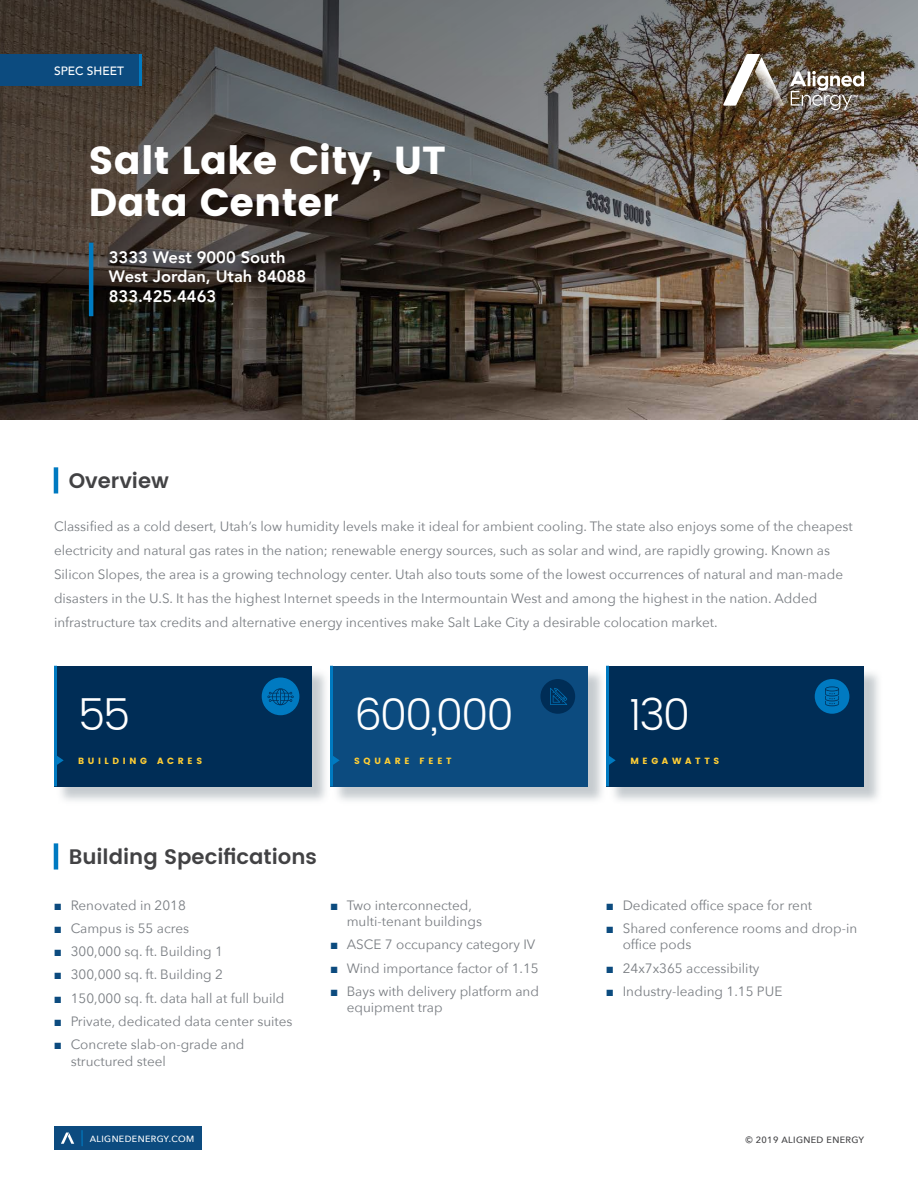
<style>
.page{position:relative;width:918px;height:1188px;background:#fff}
.page>*{position:absolute;margin:0;border:0;box-sizing:border-box;transform-origin:0 0}
.t1{font:300 43.5px "Poppins";letter-spacing:-.05em;color:#fff}
.t2{font:39px/41.5px "Poppins";color:#fff}
.t3{font:600 21px "Poppins";color:#424244}
.t4{font:800 16.5px/19.8px "Avenir";color:#fff}
.t5{font:13.5px/24px "Avenir Next";color:#797d82}
.t6{font:500 12px "Avenir";color:#fff}
.t7{font:500 9.15px "Avenir Next";letter-spacing:.04em;color:#424244}
.t8{font:9px "Poppins";letter-spacing:.41em;color:#ffce35}
.t9{font:500 9px "Avenir Next";letter-spacing:.04em;color:#fff}
.s1{font-family:"Arial";color:#0c4b7f}
</style>
<div class="page">
<div style="left:54px;top:1127px;width:147px;height:23px;background:#0c4b7f"></div>
<svg style="left:61px;top:1133px;width:13px;height:11px"></svg>
<svg style="left:81px;top:1130px;width:2px;height:16px"></svg>
<img style="left:0;top:0;width:918px;height:419px">
<div style="left:56px;top:668px;width:827px;height:137px;background:#b4bbc0;opacity:.75"></div>
<div style="left:54px;top:666px;width:258px;height:120px;background:#002d56"></div>
<div style="left:330px;top:666px;width:258px;height:120px;background:#0c4b7f"></div>
<div style="left:606px;top:666px;width:258px;height:120px;background:#002d56"></div>
<div style="left:0;top:54px;width:142px;height:31px;background:#007ac1"></div>
<div style="left:0;top:54px;width:139px;height:31px;background:#0c4b7f"></div>
<svg style="left:723px;top:54px;width:61px;height:52px"></svg>
<svg style="left:790px;top:71px;width:74px;height:39px"></svg>
<hr style="left:89px;top:243px;width:4px;height:73px;background:#007ac1">
<div style="left:815px;top:679px;width:34px;height:35px;background:#007ac1;border-radius:50%"></div>
<svg style="left:825px;top:686px;width:14px;height:20px"></svg>
<div style="left:540px;top:679px;width:35px;height:35px;background:#002d56;border-radius:50%"></div>
<svg style="left:550px;top:688px;width:17px;height:17px"></svg>
<div style="left:262px;top:678px;width:37px;height:36px;background:#007ac1;border-radius:50%"></div>
<div style="left:262px;top:678px;width:37px;height:37px;border:2px solid #007ac1;border-radius:50%"></div>
<svg style="left:267px;top:688px;width:27px;height:17px"></svg>
<hr style="left:54px;top:843px;width:4px;height:27px;background:#007ac1">
<hr style="left:54px;top:467px;width:4px;height:26px;background:#007ac1">
<svg style="left:57px;top:756px;width:7px;height:9px"></svg>
<hr style="left:54px;top:666px;width:3px;height:120px;background:#007ac1">
<svg style="left:333px;top:756px;width:7px;height:9px"></svg>
<hr style="left:330px;top:666px;width:3px;height:120px;background:#007ac1">
<svg style="left:609px;top:756px;width:7px;height:9px"></svg>
<hr style="left:606px;top:666px;width:3px;height:120px;background:#007ac1">
<p class="t6" style="left:54px;top:60px;width:72px">SPEC SHEET</p>
<h2 class="t2" style="left:89px;top:140px;width:359px">Salt Lake City, UT<br>Data Center</h2>
<p class="t4" style="left:109px;top:247px;width:199px">3333 West 9000 South<br>West Jordan, Utah 84088<br>833.425.4463</p>
<h3 class="t3" style="left:69px;top:465px;width:102px">Overview</h3>
<p class="t5" style="left:54px;top:513px;width:800px">Classified as a cold desert, Utah’s low humidity levels make it ideal for ambient cooling. The state also enjoys some of the cheapest electricity and natural gas rates in the nation; renewable energy sources, such as solar and wind, are rapidly growing. Known as Silicon Slopes, the area is a growing technology center. Utah also touts some of the lowest occurrences of natural and man-made disasters in the U.S. It has the highest Internet speeds in the Intermountain West and among the highest in the nation. Added infrastructure tax credits and alternative energy incentives make Salt Lake City a desirable colocation market.</p>
<h1 class="t1" style="left:78px;top:683px;width:54px">55</h1>
<h1 class="t1" style="left:354px;top:683px;width:161px">600,000</h1>
<h1 class="t1" style="left:629px;top:683px;width:63px">130</h1>
<p class="t8" style="left:354px;top:756px;width:99px">SQUARE FEET</p>
<p class="t8" style="left:630px;top:756px;width:91px">MEGAWATTS</p>
<p class="t8" style="left:78px;top:756px;width:126px">BUILDING ACRES</p>
<h3 class="t3" style="left:69px;top:841px;width:250px">Building Specifications</h3>
<p class="t5" style="left:54px;top:892px;width:134px"><span class="s1">■</span> Renovated in 2018</p>
<p class="t5" style="left:54px;top:916px;width:137px"><span class="s1">■</span> Campus is 55 acres</p>
<p class="t5" style="left:54px;top:939px;width:170px"><span class="s1">■</span> 300,000 sq. ft. Building 1</p>
<p class="t5" style="left:54px;top:962px;width:170px"><span class="s1">■</span> 300,000 sq. ft. Building 2</p>
<p class="t5" style="left:54px;top:985px;width:232px"><span class="s1">■</span> 150,000 sq. ft. data hall at full build</p>
<p class="t5" style="left:54px;top:1009px;width:240px"><span class="s1">■</span> Private, dedicated data center suites</p>
<p class="t5" style="left:71px;top:1036px;width:175px;line-height:16.5px;text-indent:-17px"><span class="s1">■</span> Concrete slab-on-grade and structured steel</p>
<p class="t5" style="left:347px;top:896px;width:137px;line-height:16.5px;text-indent:-17px"><span class="s1">■</span> Two interconnected, multi-tenant buildings</p>
<p class="t5" style="left:330px;top:932px;width:207px"><span class="s1">■</span> ASCE 7 occupancy category IV</p>
<p class="t5" style="left:330px;top:955px;width:210px"><span class="s1">■</span> Wind importance factor of 1.15</p>
<p class="t5" style="left:347px;top:982px;width:194px;line-height:16.5px;text-indent:-17px"><span class="s1">■</span> Bays with delivery platform and equipment trap</p>
<p class="t5" style="left:606px;top:892px;width:208px"><span class="s1">■</span> Dedicated office space for rent</p>
<p class="t5" style="left:623px;top:919px;width:236px;line-height:16.5px;text-indent:-17px"><span class="s1">■</span> Shared conference rooms and drop-in office pods</p>
<p class="t5" style="left:606px;top:955px;width:155px"><span class="s1">■</span> 24x7x365 accessibility</p>
<p class="t5" style="left:606px;top:979px;width:178px"><span class="s1">■</span> Industry-leading 1.15 PUE</p>
<p class="t9" style="left:90px;top:1131px;width:106px">ALIGNEDENERGY.COM</p>
<p class="t7" style="left:746px;top:1132px;width:120px">© 2019 ALIGNED ENERGY</p>
</div>
